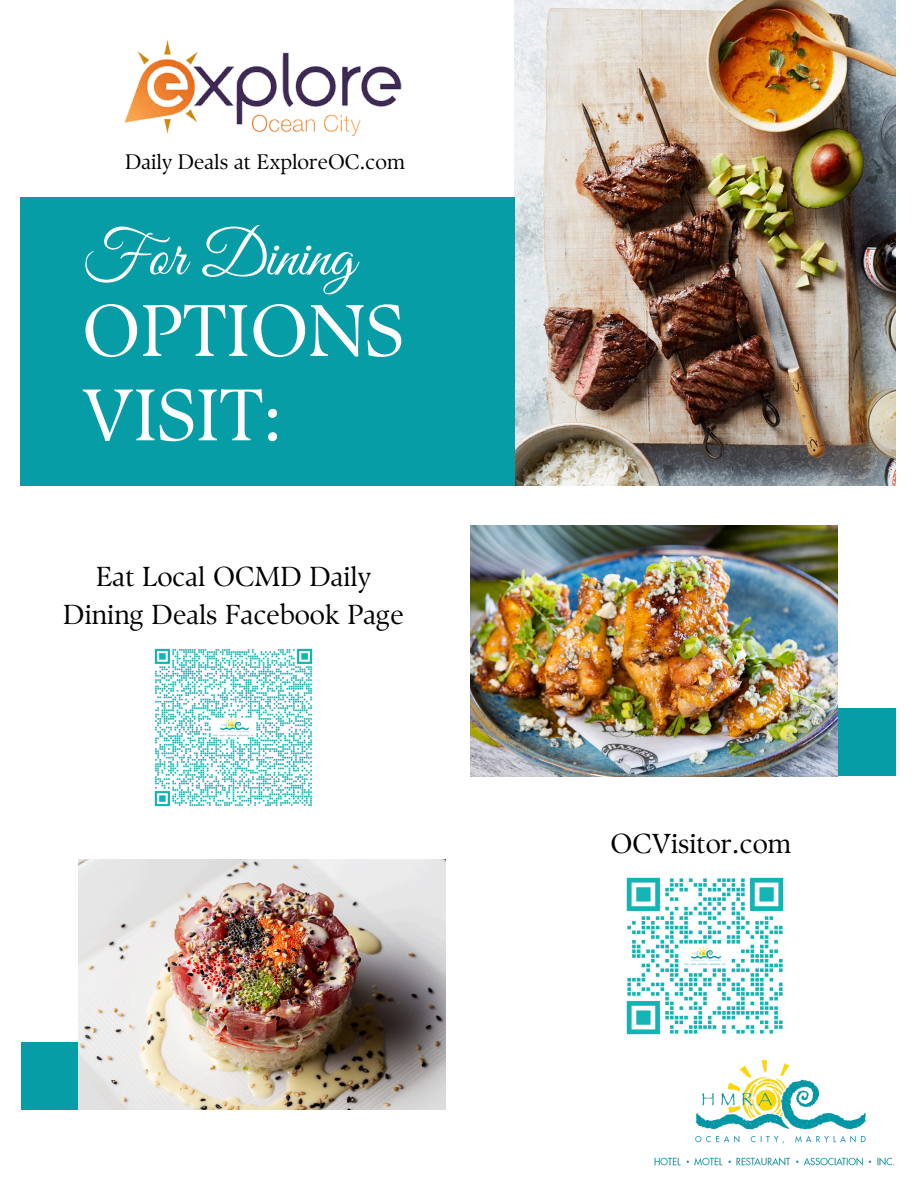
<style>
.page{position:relative;width:918px;height:1188px;background:#fff}
.page>*{position:absolute;margin:0;border:0;box-sizing:border-box;transform-origin:0 0}
.t1{font:72.75px/84.3px "TY Serif D";color:#fff}
.t2{font:63px "Great Vibes";color:#fff}
.t3{font:27.45px/38.4px "TY Serif D";color:#000;text-align:center}
.t4{font:21px "TY Serif D";color:#000}
</style>
<div class="page">
<img style="left:514px;top:0;width:381px;height:486px">
<div style="left:21px;top:1042px;width:425px;height:67px;background:#079da7"></div>
<img style="left:79px;top:860px;width:367px;height:250px">
<div style="left:20px;top:197px;width:494px;height:289px;background:#079da7"></div>
<img style="left:124px;top:41px;width:278px;height:94px">
<img style="left:654px;top:1061px;width:241px;height:105px">
<img style="left:154px;top:648px;width:159px;height:159px">
<img style="left:626px;top:877px;width:158px;height:158px">
<div style="left:471px;top:708px;width:424px;height:68px;background:#079da7"></div>
<img style="left:471px;top:525px;width:367px;height:251px">
<h3 class="t4" style="left:125px;top:149px;width:281px">Daily Deals at ExploreOC.com</h3>
<h2 class="t2" style="left:82px;top:221px;width:274px">For Dining</h2>
<h1 class="t1" style="left:82px;top:288px;width:323px">OPTIONS<br>VISIT:</h1>
<p class="t3" style="left:63px;top:557px;width:342px">Eat Local OCMD Daily<br>Dining Deals Facebook Page</p>
<p class="t3" style="left:610px;top:824px;width:183px">OCVisitor.com</p>
</div>
